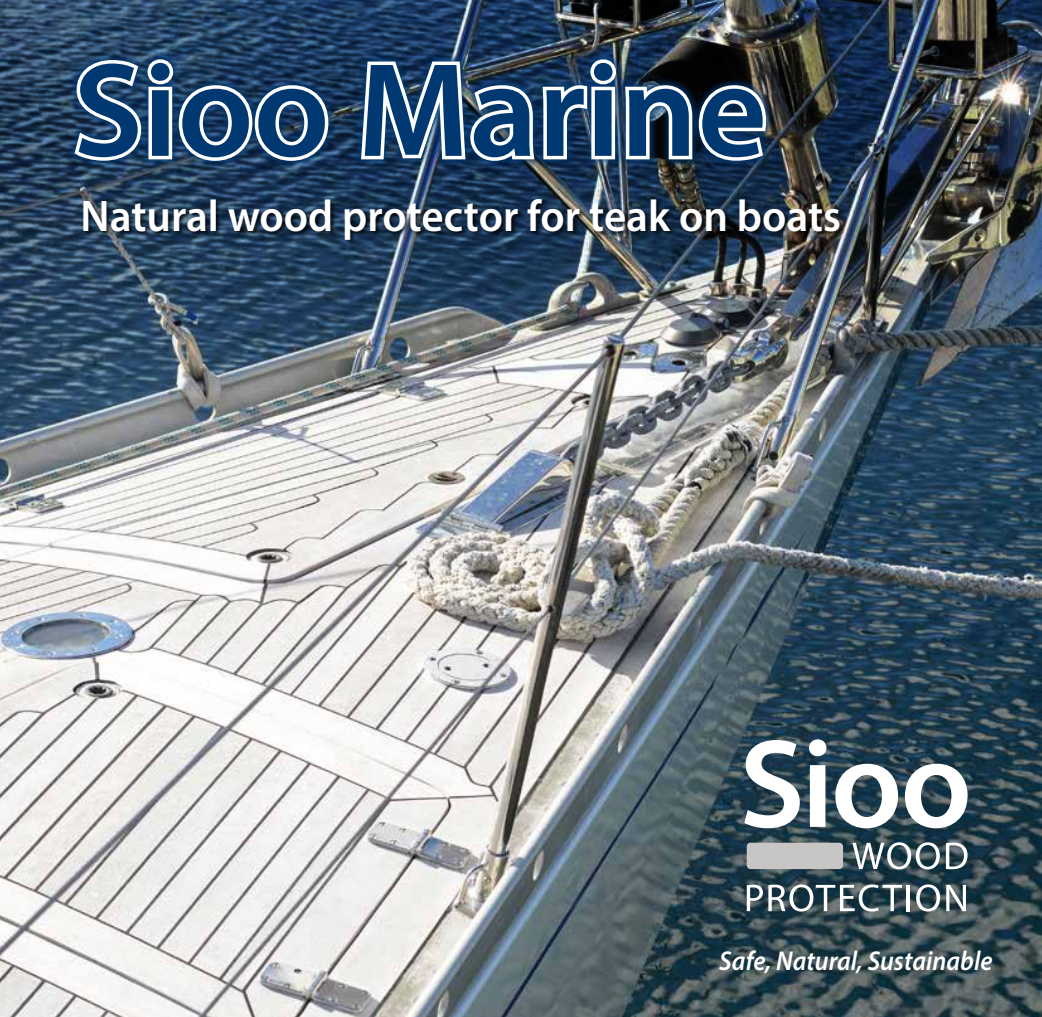
<style>
.page{position:relative;width:1042px;height:1017px;background:#fff}
.page>*{position:absolute;margin:0;border:0;box-sizing:border-box;transform-origin:0 0}
.t1{font:600 134.75px "Myriad Pro";color:#003871}
.t2{font:600 44.45px "Myriad Pro";color:#fff}
.t3{font:italic 600 27.3px "Myriad Pro";color:#fff;scale:.93 1}
</style>
<div class="page">
<img style="left:0;top:652px;width:1042px;height:365px">
<img style="left:0;top:0;width:1042px;height:652px">
<div style="left:747px;top:843px;width:96px;height:26px;background:#c7c6c4;border-radius:4px"></div>
<svg style="left:744px;top:740px;width:56px;height:88px"></svg>
<svg style="left:809px;top:739px;width:17px;height:88px"></svg>
<svg style="left:835px;top:764px;width:63px;height:64px"></svg>
<svg style="left:905px;top:764px;width:62px;height:64px"></svg>
<svg style="left:852px;top:842px;width:88px;height:27px"></svg>
<svg style="left:946px;top:843px;width:21px;height:26px"></svg>
<svg style="left:747px;top:884px;width:155px;height:28px"></svg>
<hr style="left:906px;top:885px;width:4px;height:26px;background:#fff">
<svg style="left:916px;top:884px;width:24px;height:28px"></svg>
<svg style="left:946px;top:885px;width:20px;height:26px"></svg>
<div style="left:66px;top:50px;width:709px;height:119px;background:#003871;opacity:.86"></div>
<svg style="left:69px;top:56px;width:263px;height:108px"></svg>
<svg style="left:357px;top:56px;width:412px;height:108px"></svg>
<div style="left:83px;top:198px;width:763px;height:47px;background:#000;opacity:.75"></div>
<h1 class="t1" style="left:73px;top:25px;width:695px">Sioo Marine</h1>
<p class="t2" style="left:81px;top:188px;width:762px">Natural wood protector for teak on boats</p>
<p class="t3" style="left:719px;top:943px;width:295px">Safe, Natural, Sustainable</p>
</div>
